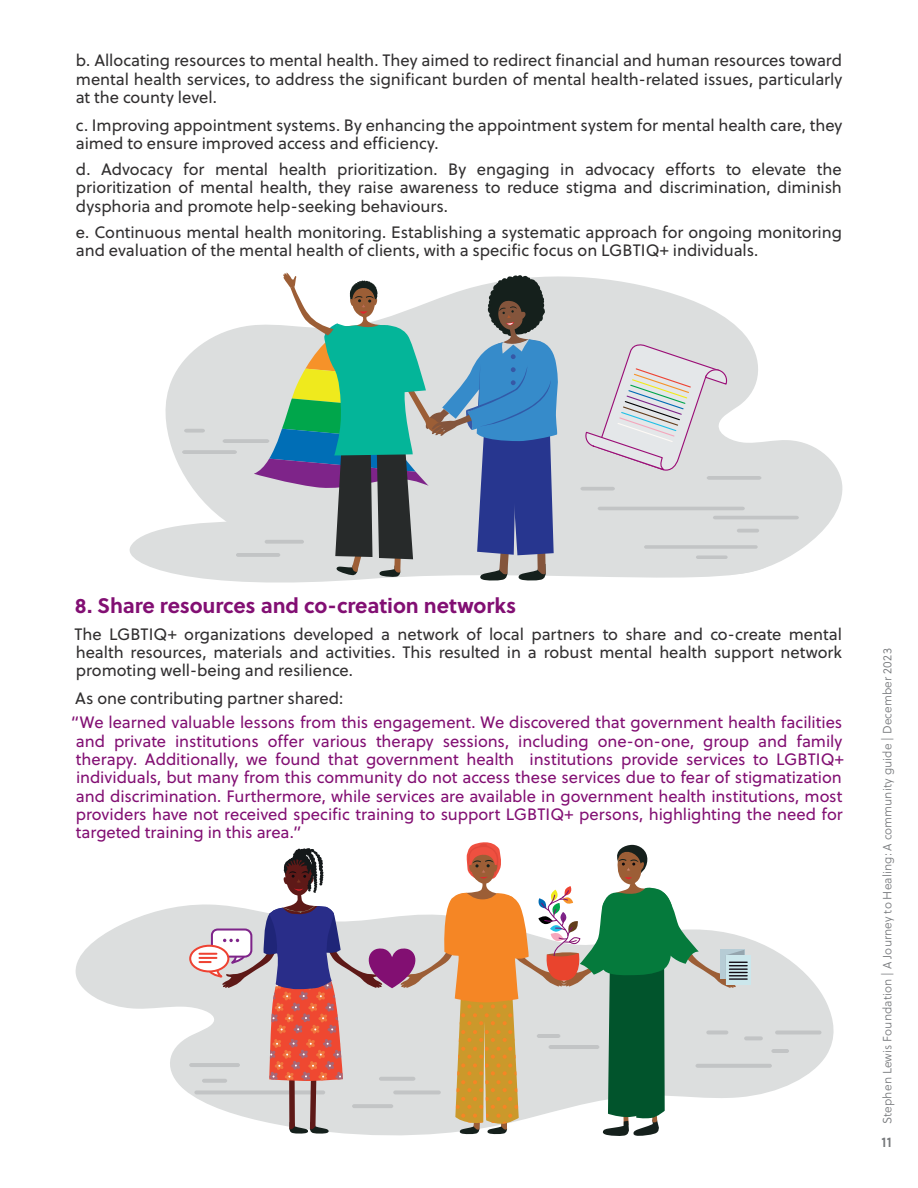
<style>
.page{position:relative;width:918px;height:1188px;background:#fff}
.page>*{position:absolute;margin:0;border:0;box-sizing:border-box;transform-origin:0 0}
.t1{font:700 21px "Soleil";letter-spacing:-.005em;color:#820f73}
.t2{font:16.5px/18.3px "Soleil";letter-spacing:-.005em;color:#312f30;text-align:justify}
.t3{font:16.5px/18.3px "Soleil";letter-spacing:-.005em;color:#820f73}
.t4{font:200 14.25px "Karla";color:#76787b}
.t5{font:12px "Soleil Lt";letter-spacing:.01em;color:#76787b}
</style>
<div class="page">
<svg style="left:165px;top:272px;width:678px;height:289px"></svg>
<svg style="left:75px;top:904px;width:759px;height:196px;fill:#dddfdf"></svg>
<svg style="left:129px;top:496px;width:652px;height:87px;fill:#dcdede"></svg>
<hr style="left:189px;top:1063px;width:51px;height:4px;background:#c2c4c5;border-radius:2px">
<hr style="left:194px;top:1090px;width:131px;height:4px;background:#c2c4c5;border-radius:2px">
<hr style="left:696px;top:1064px;width:76px;height:4px;background:#c2c4c5;border-radius:2px">
<hr style="left:771px;top:1049px;width:18px;height:4px;background:#c2c4c5;border-radius:2px">
<hr style="left:775px;top:1031px;width:47px;height:3px;background:#c2c4c5;border-radius:2px">
<hr style="left:744px;top:1036px;width:19px;height:4px;background:#c2c4c5;border-radius:2px">
<svg style="left:598px;top:507px;width:147px;height:3px"></svg>
<svg style="left:580px;top:487px;width:35px;height:4px"></svg>
<svg style="left:713px;top:516px;width:86px;height:3px"></svg>
<svg style="left:182px;top:273px;width:378px;height:308px;background:#9cb4bb"></svg>
<svg style="left:585px;top:342px;width:176px;height:138px;background:#dcdbdd"></svg>
<hr style="left:737px;top:529px;width:22px;height:4px;background:#c2c4c5;border-radius:2px">
<hr style="left:644px;top:545px;width:114px;height:4px;background:#c2c4c5;border-radius:2px">
<hr style="left:696px;top:555px;width:32px;height:4px;background:#c2c4c5;border-radius:2px">
<hr style="left:265px;top:540px;width:39px;height:4px;background:#c2c4c5;border-radius:2px">
<hr style="left:236px;top:553px;width:44px;height:4px;background:#c2c4c5;border-radius:2px">
<svg style="left:190px;top:946px;width:38px;height:25px"></svg>
<div style="left:189px;top:945px;width:40px;height:27px;border:2px solid #ee4232;border-radius:50%"></div>
<div style="left:726px;top:955px;width:25px;height:30px;background:#cce7ec"></div>
<svg style="left:199px;top:842px;width:548px;height:294px"></svg>
<p class="t2" style="left:76px;top:51px;width:768px">b. Allocating resources to mental health. They aimed to redirect financial and human resources toward mental health services, to address the significant burden of mental health-related issues, particularly at the county level.</p>
<p class="t2" style="left:76px;top:115px;width:768px">c. Improving appointment systems. By enhancing the appointment system for mental health care, they aimed to ensure improved access and efficiency.</p>
<p class="t2" style="left:76px;top:160px;width:768px">d. Advocacy for mental health prioritization. By engaging in advocacy efforts to elevate the prioritization of mental health, they raise awareness to reduce stigma and discrimination, diminish dysphoria and promote help-seeking behaviours.</p>
<p class="t2" style="left:76px;top:222px;width:768px">e. Continuous mental health monitoring. Establishing a systematic approach for ongoing monitoring and evaluation of the mental health of clients, with a specific focus on LGBTIQ+ individuals.</p>
<p class="t1" style="left:75px;top:589px;width:443px">8. Share resources and co-creation networks</p>
<p class="t2" style="left:75px;top:624px;width:769px">The LGBTIQ+ organizations developed a network of local partners to share and co-create mental health resources, materials and activities. This resulted in a robust mental health support network promoting well-being and resilience.</p>
<p class="t2" style="left:75px;top:688px;width:270px">As one contributing partner shared:</p>
<p class="t3" style="left:76px;top:713px;width:770px;text-indent:-5px">“We learned valuable lessons from this engagement. We discovered that government health facilities and private institutions offer various therapy sessions, including one-on-one, group and family therapy. Additionally, we found that government health institutions provide services to LGBTIQ+ individuals, but many from this community do not access these services due to fear of stigmatization and discrimination. Furthermore, while services are available in government health institutions, most providers have not received specific training to support LGBTIQ+ persons, highlighting the need for targeted training in this area.”</p>
<p class="t5" style="left:879px;top:1124px;width:477px;rotate:-90deg">Stephen Lewis Foundation | A Journey to Healing: A community guide | December 2023</p>
<p class="t4" style="left:882px;top:1134px;width:12px">11</p>
</div>
